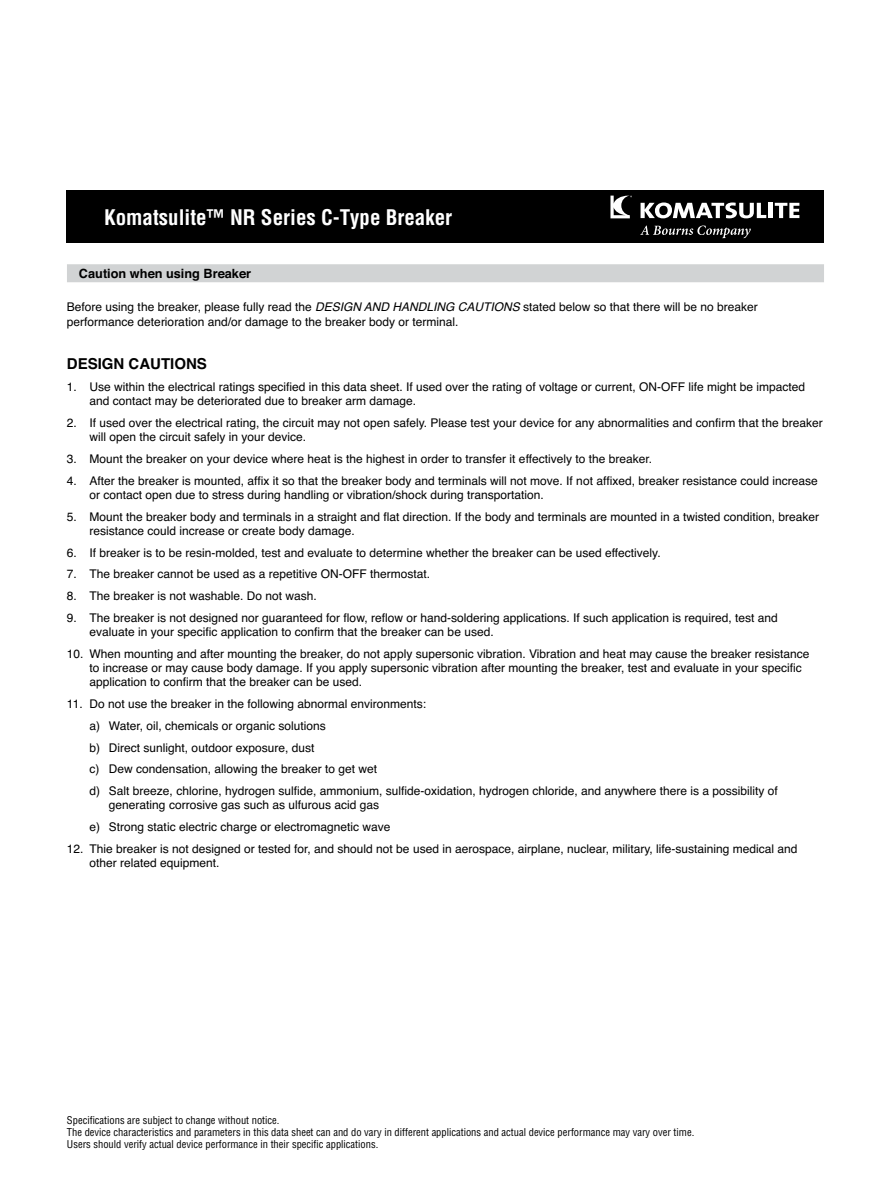
<style>
.page{position:relative;width:891px;height:1188px;background:#fff}
.page>*{position:absolute;margin:0;border:0;box-sizing:border-box;transform-origin:0 0}
.t1{font:700 condensed 22.5px "Helvetica";color:#fff}
.t2{font:700 condensed 21px "Helvetica";color:#fff}
.t3{font:700 15px "Helvetica";color:#000}
.t4{font:700 12.75px "Helvetica";color:#000}
.t5{font:12px/14.2px "Helvetica";color:#000}
.t6{font:condensed 10.5px/12px "Helvetica";color:#000}
.s1{font-style:italic}
</style>
<div class="page">
<div style="left:67px;top:264px;width:757px;height:18px;background:#d1d3d4"></div>
<div style="left:67px;top:190px;width:757px;height:53px;background:#000"></div>
<svg style="left:610px;top:196px;width:189px;height:42px"></svg>
<h2 class="t2" style="left:104px;top:209px;width:350px">Komatsulite™ NR Series C-Type Breaker</h2>
<h1 class="t1" style="left:98px;top:219px;width:376px">MF-NSMF Series - PTC Resettable Fuses</h1>
<p class="t4" style="left:79px;top:269px;width:174px">Caution when using Breaker</p>
<p class="t5" style="left:67px;top:301px;width:692px">Before using the breaker, please fully read the <span class="s1">DESIGN AND HANDLING CAUTIONS</span> stated below so that there will be no breaker performance deterioration and/or damage to the breaker body or terminal.</p>
<p class="t3" style="left:67px;top:358px;width:142px">DESIGN CAUTIONS</p>
<p class="t5" style="left:89px;top:381px;width:717px;text-indent:-22px">1. Use within the electrical ratings specified in this data sheet. If used over the rating of voltage or current, ON-OFF life might be impacted and contact may be deteriorated due to breaker arm damage.</p>
<p class="t5" style="left:89px;top:417px;width:735px;text-indent:-22px">2. If used over the electrical rating, the circuit may not open safely. Please test your device for any abnormalities and confirm that the breaker will open the circuit safely in your device.</p>
<p class="t5" style="left:67px;top:453px;width:587px">3. Mount the breaker on your device where heat is the highest in order to transfer it effectively to the breaker.</p>
<p class="t5" style="left:89px;top:474px;width:730px;text-indent:-22px">4. After the breaker is mounted, affix it so that the breaker body and terminals will not move. If not affixed, breaker resistance could increase or contact open due to stress during handling or vibration/shock during transportation.</p>
<p class="t5" style="left:89px;top:510px;width:731px;text-indent:-22px">5. Mount the breaker body and terminals in a straight and flat direction. If the body and terminals are mounted in a twisted condition, breaker resistance could increase or create body damage.</p>
<p class="t5" style="left:67px;top:546px;width:595px">6. If breaker is to be resin-molded, test and evaluate to determine whether the breaker can be used effectively.</p>
<p class="t5" style="left:67px;top:568px;width:365px">7. The breaker cannot be used as a repetitive ON-OFF thermostat.</p>
<p class="t5" style="left:67px;top:590px;width:251px">8. The breaker is not washable. Do not wash.</p>
<p class="t5" style="left:89px;top:612px;width:690px;text-indent:-22px">9. The breaker is not designed nor guaranteed for flow, reflow or hand-soldering applications. If such application is required, test and evaluate in your specific application to confirm that the breaker can be used.</p>
<p class="t5" style="left:89px;top:648px;width:722px;text-indent:-22px">10. When mounting and after mounting the breaker, do not apply supersonic vibration. Vibration and heat may cause the breaker resistance to increase or may cause body damage. If you apply supersonic vibration after mounting the breaker, test and evaluate in your specific application to confirm that the breaker can be used.</p>
<p class="t5" style="left:89px;top:694px;width:690px;line-height:21.8px;text-indent:-22px">11. Do not use the breaker in the following abnormal environments:<br>a) Water, oil, chemicals or organic solutions<br>b) Direct sunlight, outdoor exposure, dust<br>c) Dew condensation, allowing the breaker to get wet<br>d) Salt breeze, chlorine, hydrogen sulfide, ammonium, sulfide-oxidation, hydrogen chloride, and anywhere there is a possibility of</p>
<p class="t5" style="left:89px;top:795px;width:302px;line-height:21.8px;text-indent:20px">generating corrosive gas such as ulfurous acid gas e) Strong static electric charge or electromagnetic wave</p>
<p class="t5" style="left:89px;top:843px;width:710px;text-indent:-22px">12. Thie breaker is not designed or tested for, and should not be used in aerospace, airplane, nuclear, military, life-sustaining medical and other related equipment.</p>
<p class="t6" style="left:67px;top:1115px;width:629px">Specifications are subject to change without notice.<br>The device characteristics and parameters in this data sheet can and do vary in different applications and actual device performance may vary over time.<br>Users should verify actual device performance in their specific applications.</p>
</div>
